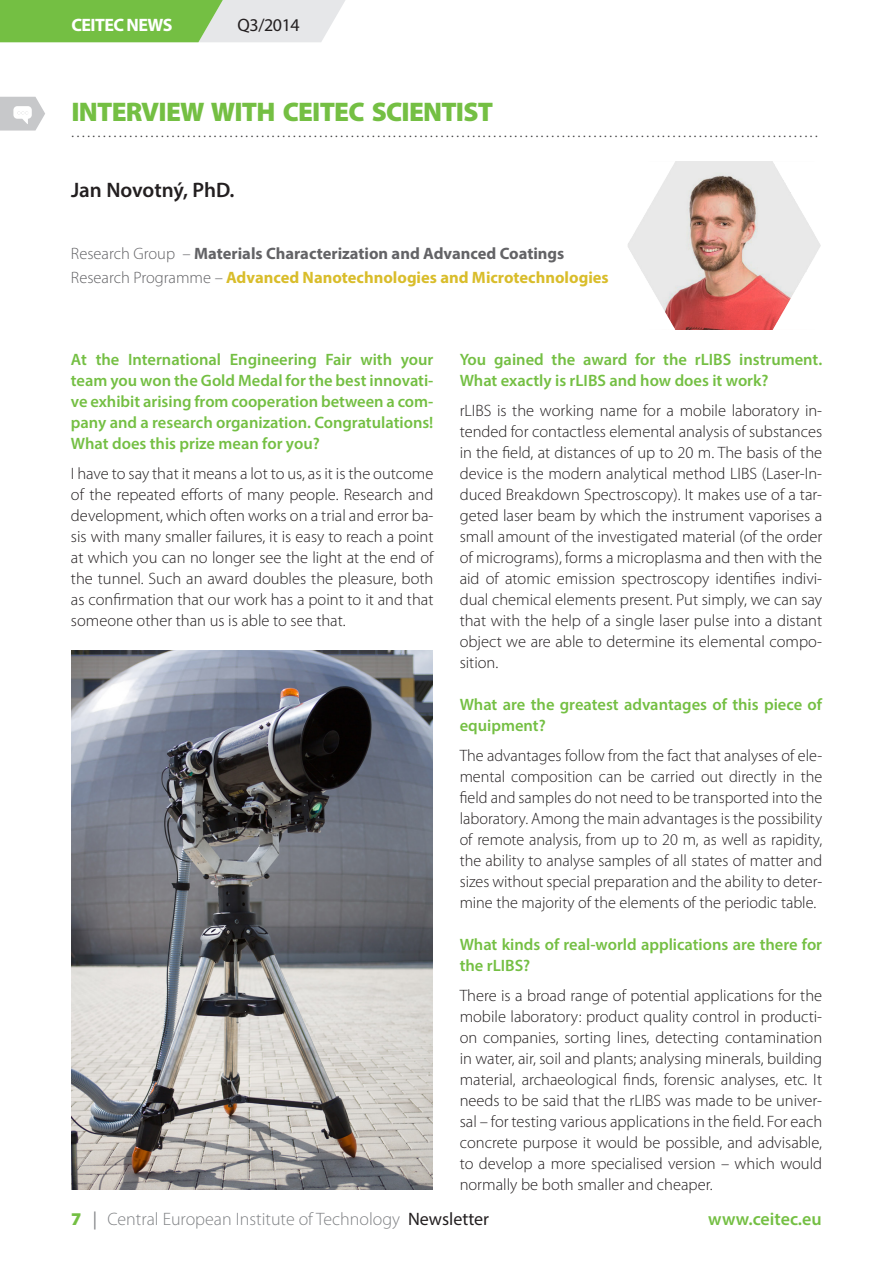
<style>
.page{position:relative;width:893px;height:1263px;background:#fff}
.page>*{position:absolute;margin:0;border:0;box-sizing:border-box;transform-origin:0 0}
.t1{font:900 27px "Myriad Pro";letter-spacing:-.03em;color:#74bf43}
.t2{font:600 21px "Myriad Pro";color:#231f20}
.t3{font:300 18px "Myriad Pro";color:#3e3e3f}
.t4{font:300 18px "Myriad Pro";color:#808285}
.t5{font:600 18px "Myriad Pro";color:#74bf43}
.t6{font:700 18px "Myriad Pro";letter-spacing:-.03em;color:#fff}
.t7{font:18px "Myriad Pro";letter-spacing:-.025em;color:#231f20}
.t8{font:300 16.5px/21px "Myriad Pro";color:#231f20;text-align:justify}
.t9{font:600 16.5px/21px "Myriad Pro";color:#74bf43}
.t10{font:700 16.5px "Myriad Pro";color:#d9bd2b}
.t11{font:700 16.5px "Myriad Pro";color:#636366}
.s1{font-weight:300}
.s2{font-weight:300;color:#636366}
.s3{font-weight:900;color:#74bf43}
.s4{font-weight:400}
.s5{font-weight:400;color:#231f20}
</style>
<div class="page">
<svg style="left:0;top:0;width:345px;height:42px;background:#a0cf83"></svg>
<svg style="left:0;top:97px;width:45px;height:34px"></svg>
<img style="left:71px;top:650px;width:362px;height:539px">
<img style="left:628px;top:162px;width:192px;height:167px">
<p class="t6" style="left:71px;top:13px;width:103px">CEITEC NEWS</p>
<p class="t7" style="left:237px;top:13px;width:64px">Q3/2014</p>
<p class="t1" style="left:71px;top:97px;width:423px">INTERVIEW WITH CEITEC SCIENTIST</p>
<p class="t3" style="left:71px;top:121px;width:748px">. . . . . . . . . . . . . . . . . . . . . . . . . . . . . . . . . . . . . . . . . . . . . . . . . . . . . . . . . . . . . . . . . . . . . . . . . . . . . . . . . . . . . . . . . . . . . . . . . . . . . . . . . . . . . . . . . . . . . . . . . . . . . . . . . . . . . . . . . . . . . .</p>
<p class="t2" style="left:71px;top:177px;width:165px">Jan Novotný, PhD.</p>
<p class="t11" style="left:71px;top:243px;width:495px"><span class="s1">Research Group –</span> Materials Characterization and Advanced Coatings</p>
<p class="t10" style="left:71px;top:267px;width:539px"><span class="s2">Research Programme –</span> Advanced Nanotechnologies and Microtechnologies</p>
<p class="t9" style="left:71px;top:349px;width:364px;text-align:justify">At the International Engineering Fair with your team you won the Gold Medal for the best innovati&shy;ve exhibit arising from cooperation between a com&shy;pany and a research organization. Congratulations!<br>What does this prize mean for you?</p>
<p class="t8" style="left:71px;top:463px;width:364px">I have to say that it means a lot to us, as it is the outcome of the repeated efforts of many people. Research and development, which often works on a trial and error ba&shy;sis with many smaller failures, it is easy to reach a point at which you can no longer see the light at the end of the tunnel. Such an award doubles the pleasure, both as confirmation that our work has a point to it and that someone other than us is able to see that.</p>
<p class="t9" style="left:460px;top:349px;width:364px">You gained the award for the rLIBS instrument.<br>What exactly is rLIBS and how does it work?</p>
<p class="t8" style="left:460px;top:400px;width:364px">rLIBS is the working name for a mobile laboratory in&shy;tended for contactless elemental analysis of substances in the field, at distances of up to 20 m. The basis of the device is the modern analytical method LIBS (Laser-In&shy;duced Breakdown Spectroscopy). It makes use of a tar&shy;geted laser beam by which the instrument vaporises a small amount of the investigated material (of the order of micrograms), forms a microplasma and then with the aid of atomic emission spectroscopy identifies indivi&shy;dual chemical elements present. Put simply, we can say that with the help of a single laser pulse into a distant object we are able to determine its elemental compo&shy;sition.</p>
<p class="t9" style="left:460px;top:694px;width:364px">What are the greatest advantages of this piece of equipment?</p>
<p class="t8" style="left:460px;top:745px;width:364px">The advantages follow from the fact that analyses of ele&shy;mental composition can be carried out directly in the field and samples do not need to be transported into the laboratory. Among the main advantages is the possibility of remote analysis, from up to 20 m, as well as rapidity, the ability to analyse samples of all states of matter and sizes without special preparation and the ability to deter&shy;mine the majority of the elements of the periodic table.</p>
<p class="t9" style="left:460px;top:934px;width:364px">What kinds of real-world applications are there for the rLIBS?</p>
<p class="t8" style="left:460px;top:985px;width:364px">There is a broad range of potential applications for the mobile laboratory: product quality control in producti&shy;on companies, sorting lines, detecting contamination in water, air, soil and plants; analysing minerals, building material, archaeological finds, forensic analyses, etc. It needs to be said that the rLIBS was made to be univer&shy;sal – for testing various applications in the field. For each concrete purpose it would be possible, and advisable, to develop a more specialised version – which would normally be both smaller and cheaper.</p>
<p class="t4" style="left:71px;top:1209px;width:419px"><span class="s3">7</span> <span class="s4">|</span> Central European Institute of Technology <span class="s5">Newsletter</span></p>
<p class="t5" style="left:708px;top:1208px;width:115px">www.ceitec.eu</p>
</div>
